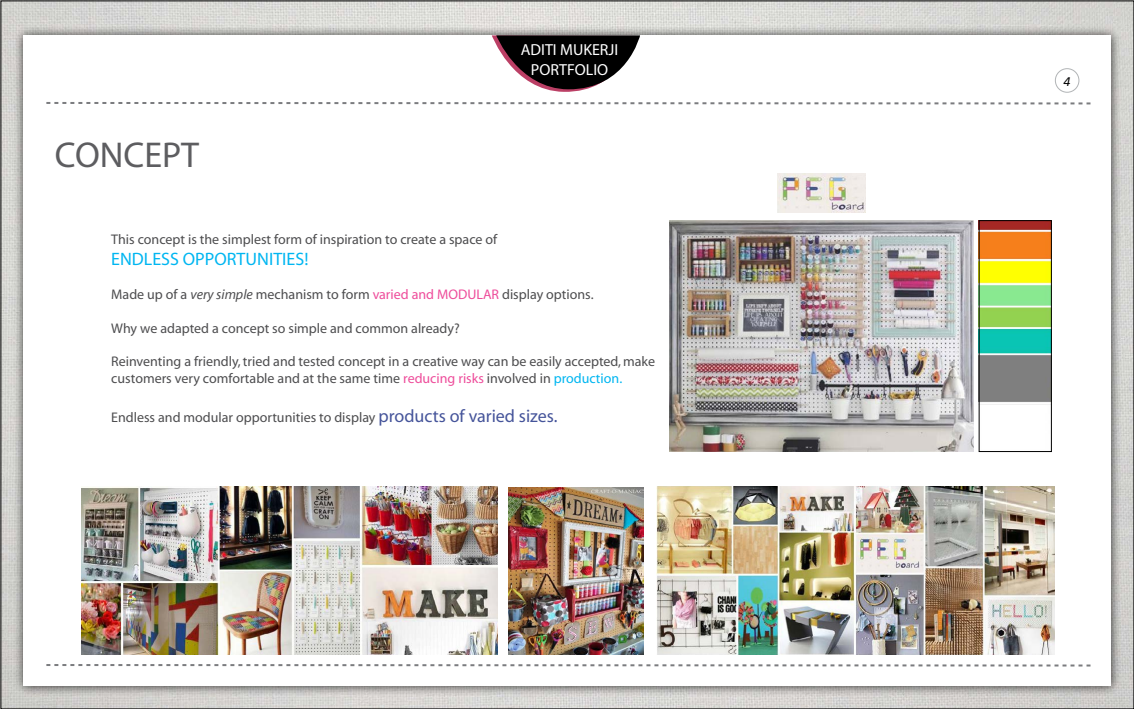
<style>
.page{position:relative;width:1134px;height:709px;background:#fff}
.page>*{position:absolute;margin:0;border:0;box-sizing:border-box;transform-origin:0 0}
.t1{font:36px "Myriad Pro";color:#5d5d60}
.t2{font:18px "Myriad";color:#00b6f1}
.t3{font:16px/19.2px "Myriad";color:#fff;text-align:center}
.t4{font:14px/16.8px "Myriad";color:#4d4d4f}
.t5{font:italic 14px "Calibri";color:#000}
.s1{font-style:italic}
.s2{color:#ee4d9b}
.s3{color:#00b6f1}
.s4{font-size:18px;color:#45549a}
</style>
<div class="page">
<img style="left:2px;top:2px;width:1130px;height:705px">
<div style="left:13px;top:25px;width:1109px;height:672px;background:#000;opacity:.75"></div>
<div style="left:24px;top:35px;width:1087px;height:651px;background:#fff"></div>
<svg style="left:46px;top:102px;width:1045px;height:3px"></svg>
<svg style="left:46px;top:664px;width:1045px;height:3px"></svg>
<svg style="left:492px;top:35px;width:148px;height:57px"></svg>
<div style="left:1055px;top:68px;width:24px;height:25px;border:1px solid #b1b4b6;border-radius:50%"></div>
<img style="left:669px;top:220px;width:304px;height:232px">
<img style="left:777px;top:173px;width:88px;height:40px">
<img style="left:981px;top:222px;width:69px;height:183px">
<img style="left:81px;top:487px;width:417px;height:167px">
<img style="left:656px;top:487px;width:399px;height:167px">
<img style="left:509px;top:487px;width:134px;height:167px">
<div style="left:979px;top:220px;width:73px;height:232px;border:1px solid #000"></div>
<h1 class="t1" style="left:55px;top:133px;width:146px">CONCEPT</h1>
<p class="t3" style="left:521px;top:41px;width:99px">ADITI MUKERJI<br>PORTFOLIO</p>
<p class="t4" style="left:111px;top:231px;width:388px">This concept is the simplest form of inspiration to create a space of</p>
<p class="t2" style="left:111px;top:250px;width:199px">ENDLESS OPPORTUNITIES!</p>
<p class="t4" style="left:111px;top:287px;width:484px">Made up of a <span class="s1">very simple</span> mechanism to form <span class="s2">varied and MODULAR</span> display options.</p>
<p class="t4" style="left:111px;top:320px;width:350px">Why we adapted a concept so simple and common already?</p>
<p class="t4" style="left:111px;top:354px;width:545px">Reinventing a friendly, tried and tested concept in a creative way can be easily accepted, make customers very comfortable and at the same time <span class="s2">reducing risks</span> involved in <span class="s3">production.</span></p>
<p class="t4" style="left:111px;top:409px;width:448px">Endless and modular opportunities to display <span class="s4">products of varied sizes.</span></p>
<p class="t5" style="left:1063px;top:71px;width:9px">4</p>
</div>
